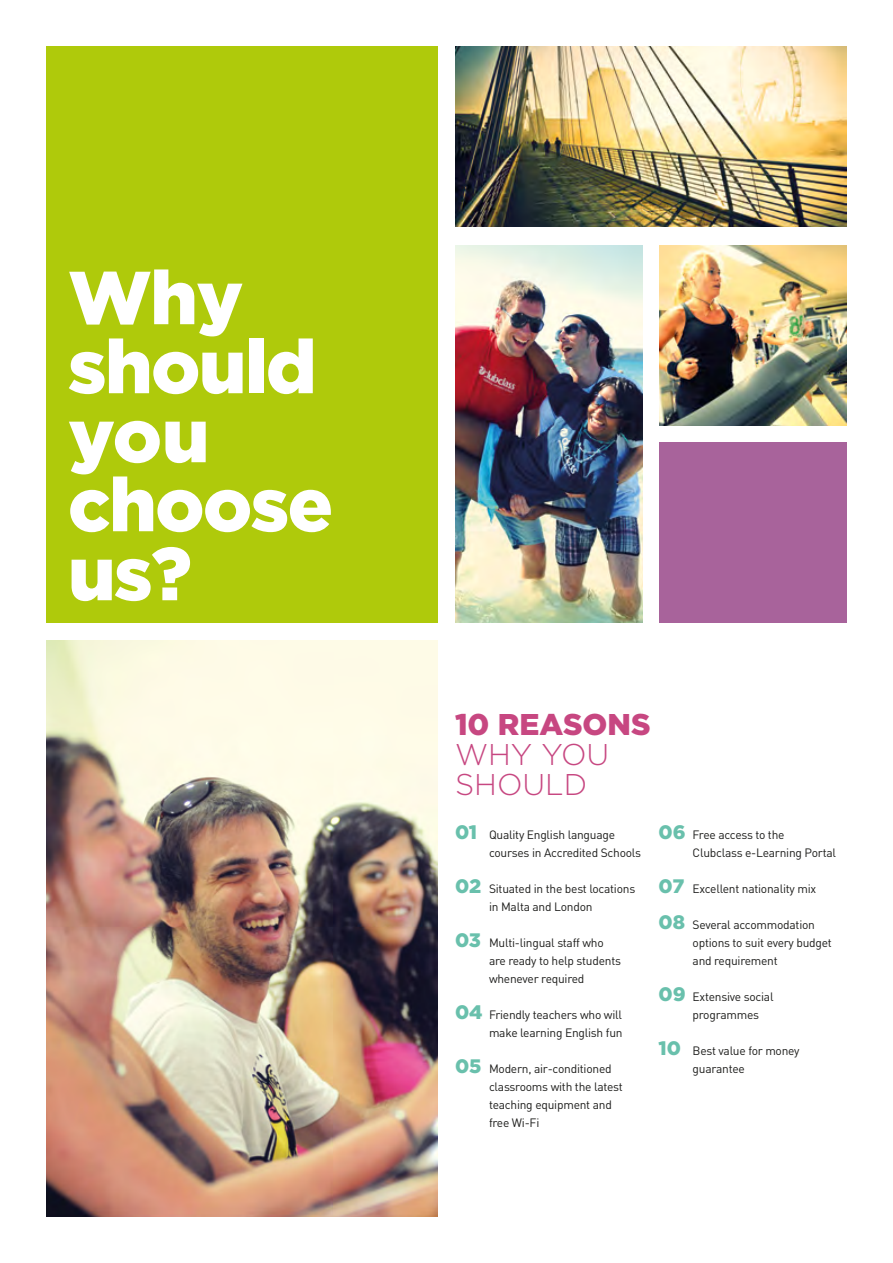
<style>
.page{position:relative;width:893px;height:1263px;background:#fff}
.page>*{position:absolute;margin:0;border:0;box-sizing:border-box;transform-origin:0 0}
.t1{font:900 75px/69px "Gotham HTF";letter-spacing:-.02em;color:#fff}
.t2{font:300 30px/30px "Gotham HTF";color:#c74781}
.t3{font:900 30px "Gotham HTF";color:#c74781}
.t4{font:900 19.5px "Gotham HTF";color:#69c0ac}
.t5{font:12px/18px "DIN Pro";letter-spacing:-.02em;color:#1d1d1b}
</style>
<div class="page">
<img style="left:659px;top:245px;width:187px;height:180px">
<div style="left:659px;top:443px;width:187px;height:180px;background:#a8639b"></div>
<img style="left:455px;top:245px;width:187px;height:378px">
<img style="left:455px;top:47px;width:391px;height:180px">
<img style="left:47px;top:641px;width:391px;height:575px">
<div style="left:47px;top:47px;width:391px;height:576px;background:#afca0b"></div>
<h1 class="t1" style="left:68px;top:261px;width:267px">Why should you choose us?</h1>
<h2 class="t3" style="left:455px;top:707px;width:197px">10 REASONS</h2>
<h2 class="t2" style="left:455px;top:739px;width:156px">WHY YOU<br>SHOULD</h2>
<p class="t5" style="left:489px;top:825px;width:154px">Quality English language courses in Accredited Schools</p>
<p class="t5" style="left:489px;top:879px;width:148px">Situated in the best locations in Malta and London</p>
<p class="t5" style="left:489px;top:933px;width:134px">Multi-lingual staff who are ready to help students whenever required</p>
<p class="t5" style="left:489px;top:1005px;width:135px">Friendly teachers who will make learning English fun</p>
<p class="t5" style="left:489px;top:1059px;width:135px">Modern, air-conditioned classrooms with the latest teaching equipment and free Wi-Fi</p>
<h3 class="t4" style="left:455px;top:821px;width:24px">01</h3>
<h3 class="t4" style="left:659px;top:821px;width:29px">06</h3>
<h3 class="t4" style="left:455px;top:875px;width:28px">02</h3>
<h3 class="t4" style="left:659px;top:875px;width:27px">07</h3>
<h3 class="t4" style="left:455px;top:929px;width:27px">03</h3>
<h3 class="t4" style="left:659px;top:911px;width:28px">08</h3>
<h3 class="t4" style="left:659px;top:983px;width:29px">09</h3>
<h3 class="t4" style="left:455px;top:1001px;width:29px">04</h3>
<h3 class="t4" style="left:659px;top:1037px;width:24px">10</h3>
<h3 class="t4" style="left:455px;top:1055px;width:28px">05</h3>
<p class="t5" style="left:693px;top:825px;width:145px">Free access to the<br>Clubclass e-Learning Portal</p>
<p class="t5" style="left:693px;top:879px;width:125px">Excellent nationality mix</p>
<p class="t5" style="left:693px;top:915px;width:141px">Several accommodation options to suit every budget and requirement</p>
<p class="t5" style="left:693px;top:987px;width:83px">Extensive social programmes</p>
<p class="t5" style="left:693px;top:1041px;width:109px">Best value for money guarantee</p>
</div>
